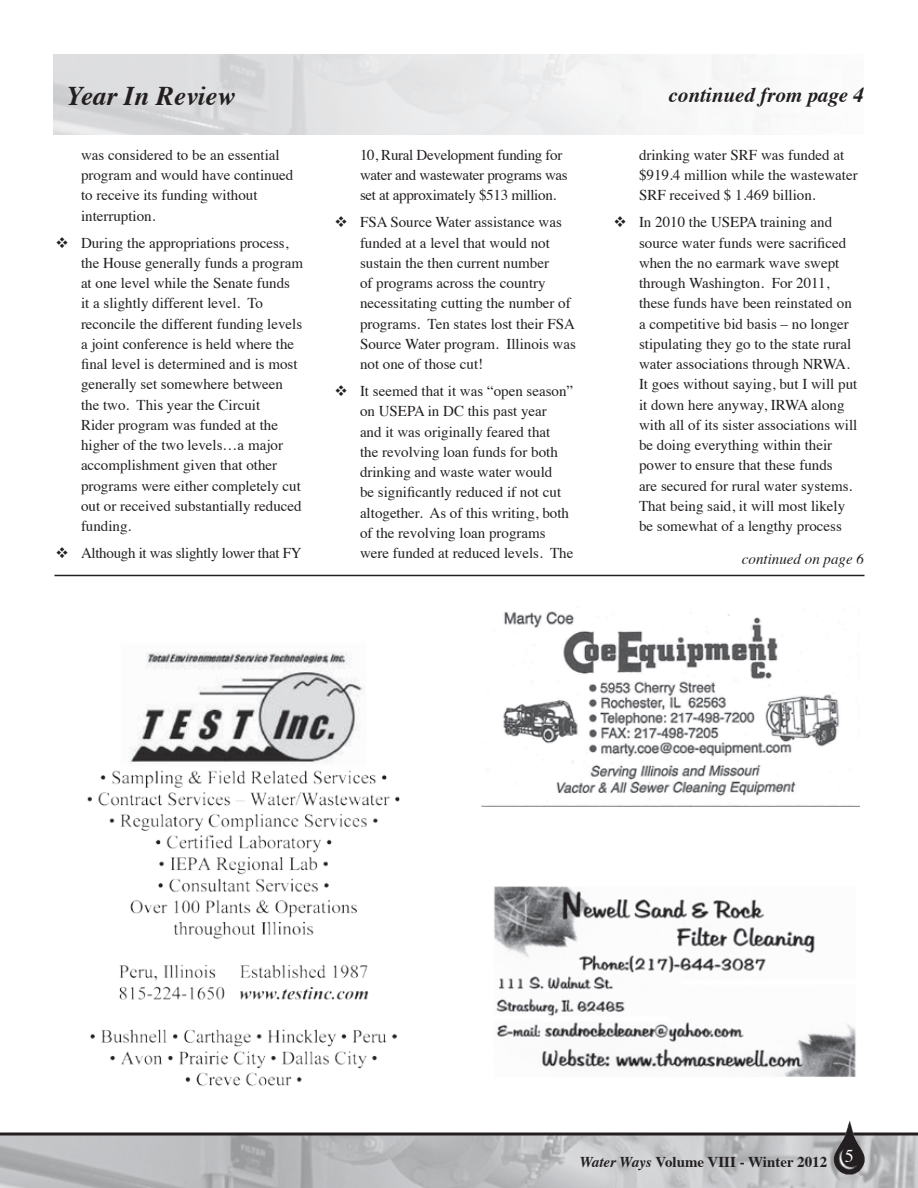
<style>
.page{position:relative;width:918px;height:1188px;background:#fff}
.page>*{position:absolute;margin:0;border:0;box-sizing:border-box;transform-origin:0 0}
.t1{font:italic 700 27px "Times";color:#231f20}
.t2{font:italic 700 21px "Times";color:#231f20}
.t3{font:15px/20.2px "Times";color:#231f20}
.t4{font:15px/20.2px "Times";letter-spacing:-.02em;color:#231f20}
.t5{font:700 15px "Times";color:#231f20}
.t6{font:italic 15px "Times";color:#231f20}
.s1{font-style:italic}
</style>
<div class="page">
<img style="left:0;top:1136px;width:918px;height:52px">
<svg style="left:0;top:1132px;width:918px;height:4px;background:#514e4f"></svg>
<img style="left:834px;top:1120px;width:31px;height:54px">
<hr style="left:55px;top:575px;width:810px;height:1px;background:#231f20">
<img style="left:87px;top:652px;width:313px;height:434px">
<img style="left:482px;top:611px;width:378px;height:195px">
<img style="left:493px;top:886px;width:363px;height:191px">
<h1 class="t1" style="left:68px;top:70px;width:169px">Year In Review</h1>
<h2 class="t2" style="left:669px;top:76px;width:197px">continued from page 4</h2>
<p class="t3" style="left:81px;top:143px;width:214px">was considered to be an essential program and would have continued to receive its funding without interruption.</p>
<p class="t3" style="left:81px;top:231px;width:224px;text-indent:-26px">❖ During the appropriations process, the House generally funds a program at one level while the Senate funds<br>it a slightly different level. To reconcile the different funding levels a joint conference is held where the final level is determined and is most generally set somewhere between the two. This year the Circuit<br>Rider program was funded at the higher of the two levels…a major accomplishment given that other programs were either completely cut out or received substantially reduced funding.</p>
<p class="t4" style="left:56px;top:542px;width:248px">❖ Although it was slightly lower that FY</p>
<p class="t4" style="left:360px;top:143px;width:209px">10, Rural Development funding for water and wastewater programs was set at approximately $513 million.</p>
<p class="t3" style="left:360px;top:211px;width:217px;text-indent:-26px">❖ FSA Source Water assistance was funded at a level that would not sustain the then current number<br>of programs across the country necessitating cutting the number of programs. Ten states lost their FSA<br>Source Water program. Illinois was not one of those cut!</p>
<p class="t3" style="left:360px;top:380px;width:215px;text-indent:-26px">❖ It seemed that it was “open season” on USEPA in DC this past year<br>and it was originally feared that<br>the revolving loan funds for both drinking and waste water would<br>be significantly reduced if not cut altogether. As of this writing, both of the revolving loan programs were funded at reduced levels. The</p>
<p class="t3" style="left:639px;top:143px;width:220px">drinking water SRF was funded at $919.4 million while the wastewater<br>SRF received $ 1.469 billion.</p>
<p class="t3" style="left:639px;top:211px;width:220px;text-indent:-26px">❖ In 2010 the USEPA training and source water funds were sacrificed when the no earmark wave swept through Washington. For 2011, these funds have been reinstated on a competitive bid basis – no longer stipulating they go to the state rural water associations through NRWA.<br>It goes without saying, but I will put it down here anyway, IRWA along with all of its sister associations will be doing everything within their power to ensure that these funds<br>are secured for rural water systems.<br>That being said, it will most likely be somewhat of a lengthy process</p>
<p class="t6" style="left:742px;top:546px;width:124px">continued on page 6</p>
<p class="t5" style="left:580px;top:1147px;width:276px"><span class="s1">Water Ways</span> Volume VIII - Winter 2012 <sup>5</sup></p>
</div>
